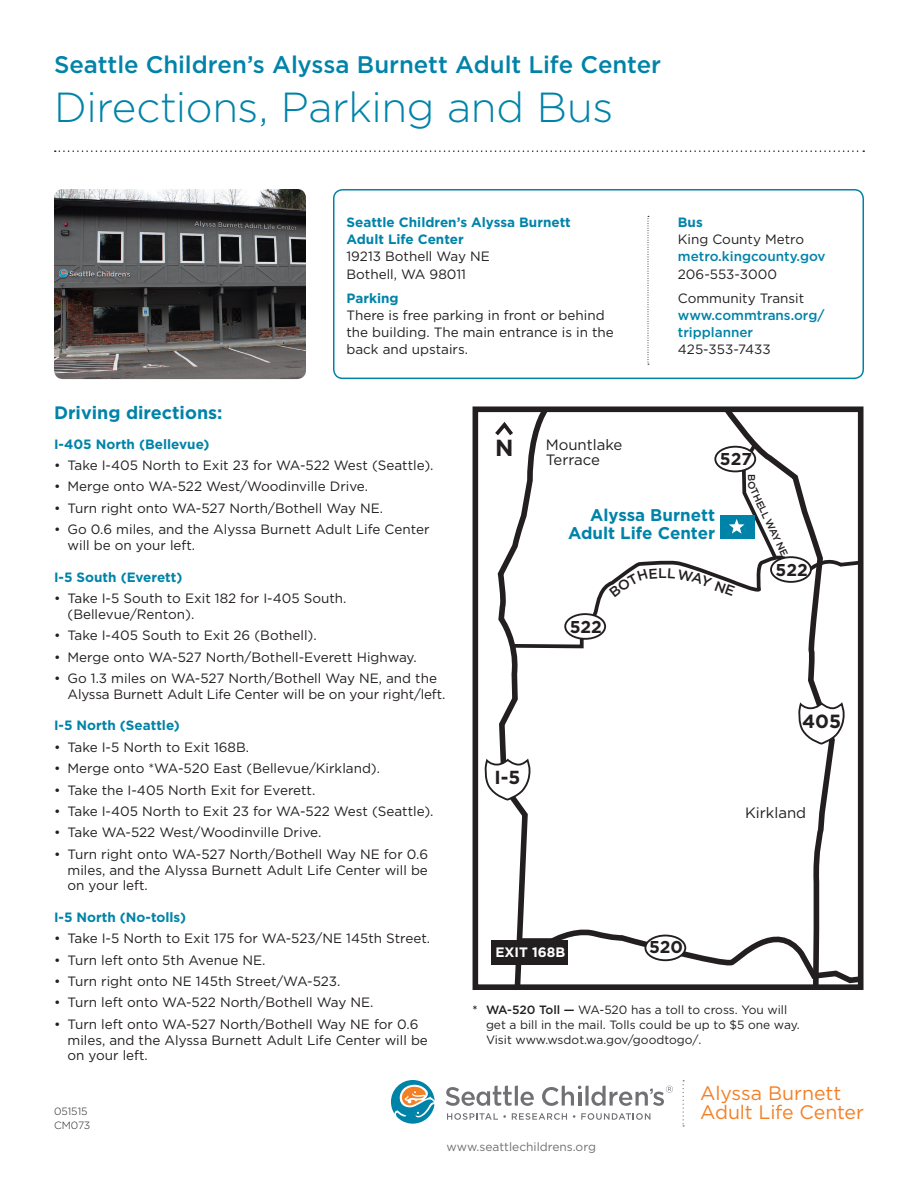
<style>
.page{position:relative;width:918px;height:1188px;background:#fff}
.page>*{position:absolute;margin:0;border:0;box-sizing:border-box;transform-origin:0 0}
.t1{font:300 42px "Gotham";letter-spacing:-.01em;color:#0083a9}
.t2{font:500 24px "Gotham";letter-spacing:-.005em;color:#0083a9}
.t3{font:700 23.25px "Gotham";color:#231f20}
.t4{font:19.5px/19.5px "Gotham";letter-spacing:-.005em;color:#f48026}
.t5{font:700 19.05px "Gotham";color:#231f20}
.t6{font:700 18.9px "Gotham";color:#231f20}
.t7{font:700 18px "Gotham";color:#0083a9}
.t8{font:700 17.1px "Gotham";color:#231f20}
.t9{font:700 16.95px/17.4px "Gotham";color:#0083a9;text-align:right}
.t10{font:15px/15px "Gotham";color:#231f20}
.t11{font:500 14.1px "Gotham";color:#231f20}
.t12{font:700 13.65px "Gotham";color:#fff}
.t13{font:13.5px/15.8px "Gotham";color:#231f20}
.t14{font:700 13.5px "Gotham";color:#0083a9}
.t15{font:500 13.5px/17.2px "Gotham";color:#0083a9}
.t16{font:12px/15px "Gotham";color:#231f20}
.t17{font:12px "Gotham";color:#717074}
.t18{font:300 10.5px/13.5px "Gotham";color:#231f20}
.t19{font:500 9.9px "Gotham";color:#231f20}
.s1{font-weight:700;color:#0083a9}
.s2{font-weight:500;color:#0083a9}
.s3{font-weight:400;color:#231f20}
.s4{font-weight:500}
</style>
<div class="page">
<svg style="left:55px;top:150px;width:809px;height:2px"></svg>
<div style="left:333px;top:189px;width:531px;height:190px;border:2px solid #0083a9;border-radius:9px"></div>
<svg style="left:648px;top:216px;width:1px;height:149px"></svg>
<svg style="left:683px;top:1080px;width:1px;height:47px"></svg>
<svg style="left:391px;top:1080px;width:44px;height:44px"></svg>
<svg style="left:446px;top:1086px;width:88px;height:20px"></svg>
<svg style="left:447px;top:1113px;width:59px;height:7px"></svg>
<svg style="left:512px;top:1113px;width:55px;height:7px"></svg>
<svg style="left:581px;top:1113px;width:69px;height:7px"></svg>
<svg style="left:542px;top:1086px;width:131px;height:20px"></svg>
<img style="left:54px;top:189px;width:252px;height:190px">
<svg style="left:485px;top:406px;width:379px;height:584px"></svg>
<p class="t2" style="left:54px;top:49px;width:609px">Seattle Children’s Alyssa Burnett Adult Life Center</p>
<p class="t1" style="left:54px;top:81px;width:561px">Directions, Parking and Bus</p>
<p class="t14" style="left:346px;top:213px;width:226px">Seattle Children’s Alyssa Burnett</p>
<p class="t13" style="left:346px;top:230px;width:145px;line-height:17.2px"><span class="s1">Adult Life Center<br></span>19213 Bothell Way NE</p>
<p class="t13" style="left:346px;top:266px;width:121px">Bothell, WA 98011</p>
<p class="t13" style="left:346px;top:289px;width:269px;line-height:17.2px"><span class="s1">Parking<br></span>There is free parking in front or behind the building. The main entrance is in the back and upstairs.</p>
<p class="t14" style="left:678px;top:213px;width:26px">Bus</p>
<p class="t13" style="left:678px;top:230px;width:149px;line-height:17.2px">King County Metro <span class="s2">metro.kingcounty.gov<br></span>206-553-3000</p>
<p class="t15" style="left:678px;top:289px;width:148px"><span class="s3">Community Transit </span>www.commtrans.org/ tripplanner<br><span class="s3">425-353-7433</span></p>
<p class="t7" style="left:54px;top:401px;width:170px">Driving directions:</p>
<p class="t14" style="left:54px;top:435px;width:157px">I-405 North (Bellevue)</p>
<p class="t13" style="left:54px;top:457px;width:381px">• Take I-405 North to Exit 23 for WA-522 West (Seattle).</p>
<p class="t13" style="left:54px;top:479px;width:316px">• Merge onto WA-522 West/Woodinville Drive.</p>
<p class="t13" style="left:54px;top:500px;width:331px">• Turn right onto WA-527 North/Bothell Way NE.</p>
<p class="t13" style="left:68px;top:521px;width:363px;text-indent:-14px">• Go 0.6 miles, and the Alyssa Burnett Adult Life Center will be on your left.</p>
<p class="t14" style="left:54px;top:568px;width:130px">I-5 South (Everett)</p>
<p class="t13" style="left:68px;top:590px;width:281px;text-indent:-14px">• Take I-5 South to Exit 182 for I-405 South. (Bellevue/Renton).</p>
<p class="t13" style="left:54px;top:627px;width:264px">• Take I-405 South to Exit 26 (Bothell).</p>
<p class="t13" style="left:54px;top:649px;width:364px">• Merge onto WA-527 North/Bothell-Everett Highway.</p>
<p class="t13" style="left:68px;top:670px;width:379px;text-indent:-14px">• Go 1.3 miles on WA-527 North/Bothell Way NE, and the<br>Alyssa Burnett Adult Life Center will be on your right/left.</p>
<p class="t14" style="left:54px;top:717px;width:127px">I-5 North (Seattle)</p>
<p class="t13" style="left:54px;top:739px;width:197px">• Take I-5 North to Exit 168B.</p>
<p class="t13" style="left:54px;top:760px;width:328px">• Merge onto *WA-520 East (Bellevue/Kirkland).</p>
<p class="t13" style="left:54px;top:782px;width:263px">• Take the I-405 North Exit for Everett.</p>
<p class="t13" style="left:54px;top:803px;width:381px">• Take I-405 North to Exit 23 for WA-522 West (Seattle).</p>
<p class="t13" style="left:54px;top:824px;width:269px">• Take WA-522 West/Woodinville Drive.</p>
<p class="t13" style="left:68px;top:846px;width:362px;text-align:justify;text-indent:-14px">• Turn right onto WA-527 North/Bothell Way NE for 0.6 miles, and the Alyssa Burnett Adult Life Center will be on your left.</p>
<p class="t14" style="left:54px;top:908px;width:134px">I-5 North (No-tolls)</p>
<p class="t13" style="left:54px;top:930px;width:378px">• Take I-5 North to Exit 175 for WA-523/NE 145th Street.</p>
<p class="t13" style="left:54px;top:952px;width:213px">• Turn left onto 5th Avenue NE.</p>
<p class="t13" style="left:54px;top:973px;width:288px">• Turn right onto NE 145th Street/WA-523.</p>
<p class="t13" style="left:54px;top:995px;width:321px">• Turn left onto WA-522 North/Bothell Way NE.</p>
<p class="t13" style="left:68px;top:1016px;width:362px;text-indent:-14px">• Turn left onto WA-527 North/Bothell Way NE for 0.6 miles, and the Alyssa Burnett Adult Life Center will be on your left.</p>
<p class="t18" style="left:54px;top:1105px;width:38px">051515<br>CM073</p>
<p class="t3" style="left:495px;top:432px;width:20px">N</p>
<p class="t10" style="left:546px;top:437px;width:78px">Mountlake<br>Terrace</p>
<p class="t8" style="left:720px;top:448px;width:34px">527</p>
<p class="t19" style="left:757px;top:474px;width:9px;rotate:90deg">B</p>
<p class="t19" style="left:755px;top:479px;width:84px;rotate:64deg">OTHELL WAY NE</p>
<p class="t9" style="left:568px;top:507px;width:149px">Alyssa Burnett<br>Adult Life Center</p>
<p class="t8" style="left:570px;top:615px;width:34px">522</p>
<p class="t11" style="left:658px;top:565px;width:10px">L</p>
<p class="t8" style="left:776px;top:558px;width:34px">522</p>
<p class="t6" style="left:495px;top:765px;width:27px">I-5</p>
<p class="t5" style="left:802px;top:709px;width:41px">405</p>
<p class="t10" style="left:745px;top:805px;width:63px">Kirkland</p>
<p class="t12" style="left:495px;top:943px;width:71px">EXIT 168B</p>
<p class="t8" style="left:649px;top:936px;width:36px">520</p>
<p class="t16" style="left:486px;top:1002px;width:315px;text-indent:-14px"><span class="s4">* WA-520 Toll —</span> WA-520 has a toll to cross. You will get a bill in the mail. Tolls could be up to $5 one way.<br>Visit www.wsdot.wa.gov/goodtogo/.</p>
<p class="t4" style="left:700px;top:1083px;width:165px">Alyssa Burnett<br>Adult Life Center</p>
<p class="t17" style="left:447px;top:1139px;width:151px">www.seattlechildrens.org</p>
</div>
